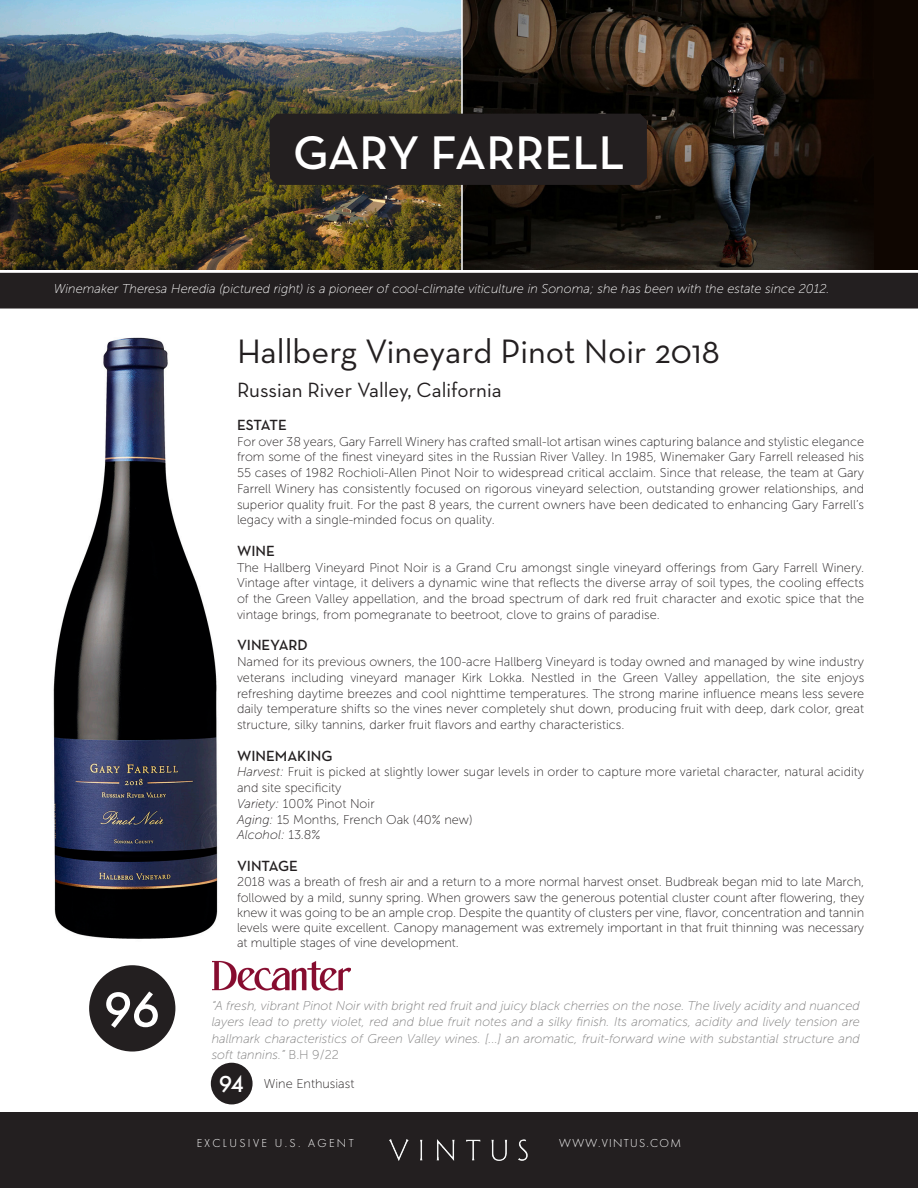
<style>
.page{position:relative;width:918px;height:1188px;background:#fff}
.page>*{position:absolute;margin:0;border:0;box-sizing:border-box;transform-origin:0 0}
.t1{font:500 51px "Futura PT";color:#fff}
.t2{font:600 48px "Neutraface Text";color:#fff}
.t3{font:34.5px "Neutraface Text";color:#231f20}
.t4{font:500 24px "Futura PT";color:#fff}
.t5{font:21px "Neutraface Text";color:#231f20}
.t6{font:600 15px "Neutraface Text";color:#231f20}
.t7{font:12.75px/15.8px "Museo Sans 100";color:#231f20;text-align:justify}
.t8{font:italic 12.75px/16.5px "Museo Sans 100";color:#7f7e7e;text-align:justify}
.t9{font:italic 12.75px "Museo Sans 100";color:#fff}
.t10{font:italic 12.75px "Museo Sans 100";color:#231f20}
.t11{font:300 12px "Futura PT";letter-spacing:.2em;color:#fff}
.t12{font:300 12px "Futura PT";letter-spacing:.11em;color:#fff}
.s1{font-style:italic}
.s2{font-style:normal}
</style>
<div class="page">
<div style="left:89px;top:965px;width:86px;height:87px;background:#231f20;border-radius:50%"></div>
<div style="left:211px;top:1063px;width:42px;height:41px;background:#231f20;border-radius:50%"></div>
<img style="left:212px;top:960px;width:139px;height:31px">
<div style="left:770px;top:0;width:148px;height:270px;background:#0f0601"></div>
<img style="left:0;top:0;width:870px;height:270px">
<div style="left:1px;top:274px;width:916px;height:34px;background:#231f20"></div>
<div style="left:0;top:273px;width:918px;height:36px;border:2px solid #231f20"></div>
<hr style="left:461px;top:0;width:2px;height:270px;background:#fff">
<div style="left:270px;top:114px;width:377px;height:71px;background:#231f20"></div>
<div style="left:0;top:1112px;width:918px;height:76px;background:#231f20"></div>
<img style="left:384px;top:1133px;width:148px;height:33px">
<img style="left:53px;top:337px;width:165px;height:602px">
<p class="t2" style="left:293px;top:122px;width:333px">GARY FARRELL</p>
<p class="t9" style="left:54px;top:282px;width:777px">Winemaker Theresa Heredia (pictured right) is a pioneer of cool-climate viticulture in Sonoma; she has been with the estate since 2012.</p>
<p class="t1" style="left:104px;top:979px;width:58px">96</p>
<p class="t3" style="left:237px;top:330px;width:484px">Hallberg Vineyard Pinot Noir 2018</p>
<p class="t5" style="left:237px;top:377px;width:266px">Russian River Valley, California</p>
<p class="t6" style="left:237px;top:415px;width:51px">ESTATE</p>
<p class="t7" style="left:237px;top:434px;width:629px">For over 38 years, Gary Farrell Winery has crafted small-lot artisan wines capturing balance and stylistic elegance from some of the finest vineyard sites in the Russian River Valley. In 1985, Winemaker Gary Farrell released his 55 cases of 1982 Rochioli-Allen Pinot Noir to widespread critical acclaim. Since that release, the team at Gary Farrell Winery has consistently focused on rigorous vineyard selection, outstanding grower relationships, and superior quality fruit. For the past 8 years, the current owners have been dedicated to enhancing Gary Farrell’s legacy with a single-minded focus on quality.</p>
<p class="t6" style="left:237px;top:541px;width:39px">WINE</p>
<p class="t7" style="left:237px;top:560px;width:629px">The Hallberg Vineyard Pinot Noir is a Grand Cru amongst single vineyard offerings from Gary Farrell Winery.<br>Vintage after vintage, it delivers a dynamic wine that reflects the diverse array of soil types, the cooling effects of the Green Valley appellation, and the broad spectrum of dark red fruit character and exotic spice that the vintage brings, from pomegranate to beetroot, clove to grains of paradise.</p>
<p class="t6" style="left:237px;top:636px;width:72px">VINEYARD</p>
<p class="t7" style="left:237px;top:654px;width:629px">Named for its previous owners, the 100-acre Hallberg Vineyard is today owned and managed by wine industry veterans including vineyard manager Kirk Lokka. Nestled in the Green Valley appellation, the site enjoys refreshing daytime breezes and cool nighttime temperatures. The strong marine influence means less severe daily temperature shifts so the vines never completely shut down, producing fruit with deep, dark color, great structure, silky tannins, darker fruit flavors and earthy characteristics.</p>
<p class="t6" style="left:237px;top:746px;width:97px">WINEMAKING</p>
<p class="t7" style="left:237px;top:764px;width:629px"><span class="s1">Harvest:</span> Fruit is picked at slightly lower sugar levels in order to capture more varietal character, natural acidity and site specificity</p>
<p class="t7" style="left:237px;top:796px;width:139px"><span class="s1">Variety:</span> 100% Pinot Noir</p>
<p class="t7" style="left:237px;top:812px;width:237px"><span class="s1">Aging:</span> 15 Months, French Oak (40% new)</p>
<p class="t10" style="left:237px;top:828px;width:85px">Alcohol: <span class="s2">13.8%</span></p>
<p class="t6" style="left:237px;top:856px;width:62px">VINTAGE</p>
<p class="t7" style="left:237px;top:874px;width:629px;line-height:15.3px">2018 was a breath of fresh air and a return to a more normal harvest onset. Budbreak began mid to late March, followed by a mild, sunny spring. When growers saw the generous potential cluster count after flowering, they knew it was going to be an ample crop. Despite the quantity of clusters per vine, flavor, concentration and tannin levels were quite excellent. Canopy management was extremely important in that fruit thinning was necessary at multiple stages of vine development.</p>
<p class="t8" style="left:212px;top:997px;width:650px">“A fresh, vibrant Pinot Noir with bright red fruit and juicy black cherries on the nose. The lively acidity and nuanced layers lead to pretty violet, red and blue fruit notes and a silky finish. Its aromatics, acidity and lively tension are hallmark characteristics of Green Valley wines. [...] an aromatic, fruit-forward wine with substantial structure and soft tannins.” <span class="s2">B.H 9/22</span></p>
<p class="t4" style="left:219px;top:1069px;width:27px">94</p>
<p class="t7" style="left:264px;top:1076px;width:92px">Wine Enthusiast</p>
<p class="t11" style="left:197px;top:1137px;width:159px">EXCLUSIVE U.S. AGENT</p>
<p class="t12" style="left:559px;top:1137px;width:123px">WWW.VINTUS.COM</p>
</div>
